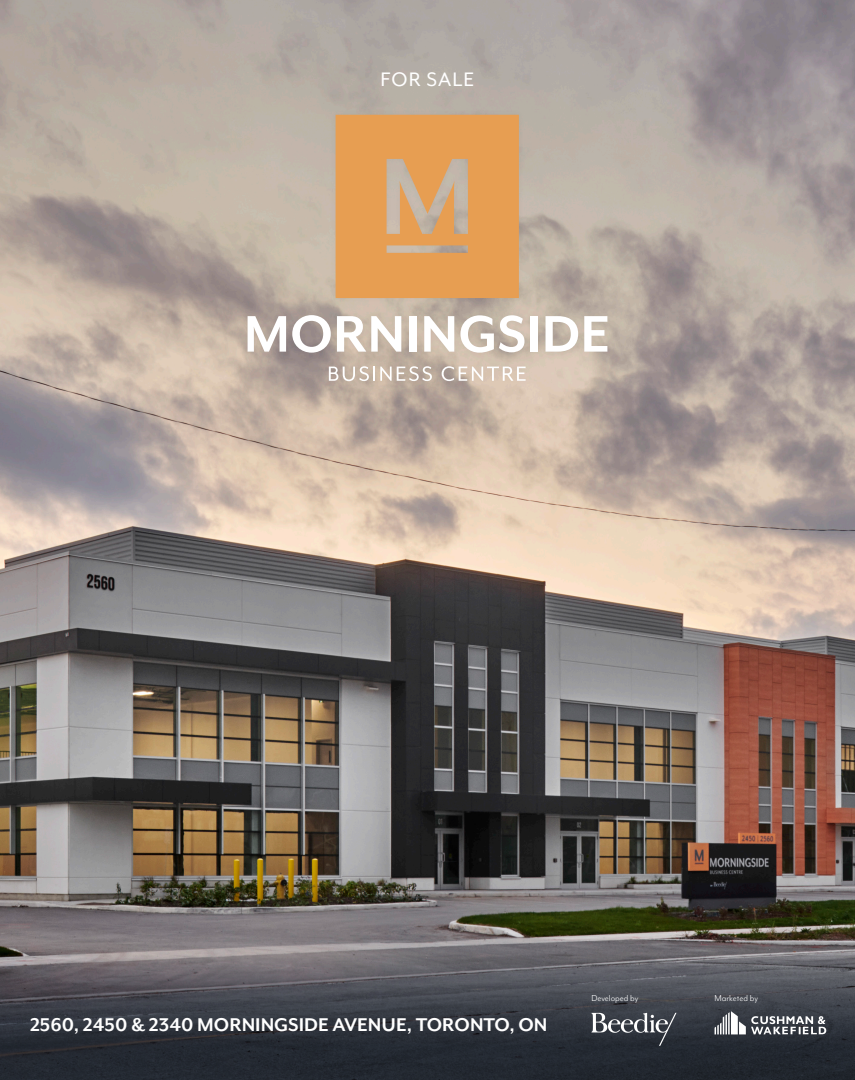
<style>
.page{position:relative;width:855px;height:1080px;background:#fff}
.page>*{position:absolute;margin:0;border:0;box-sizing:border-box;transform-origin:0 0}
.t1{font:22.5px "Mr Eaves Mod OT";letter-spacing:.05em;color:#fff}
.t2{font:700 21.25px "Mr Eaves Mod OT";color:#fff}
.t3{font:10px "Mr Eaves Mod OT";color:#fff}
</style>
<div class="page">
<img style="left:0;top:0;width:855px;height:934px">
<div style="left:241px;top:109px;width:373px;height:278px;background:#231f20;opacity:.05"></div>
<svg style="left:336px;top:115px;width:183px;height:183px;background:#e2a05c"></svg>
<svg style="left:248px;top:316px;width:38px;height:36px"></svg>
<svg style="left:292px;top:315px;width:39px;height:38px"></svg>
<svg style="left:337px;top:316px;width:64px;height:36px"></svg>
<div style="left:409px;top:316px;width:7px;height:36px;background:#fff"></div>
<svg style="left:424px;top:316px;width:30px;height:36px"></svg>
<svg style="left:460px;top:315px;width:65px;height:38px"></svg>
<div style="left:530px;top:316px;width:8px;height:36px;background:#fff"></div>
<svg style="left:546px;top:316px;width:32px;height:36px"></svg>
<svg style="left:584px;top:316px;width:23px;height:36px"></svg>
<svg style="left:329px;top:366px;width:103px;height:15px"></svg>
<svg style="left:442px;top:366px;width:84px;height:15px"></svg>
<svg style="left:0;top:934px;width:855px;height:146px;background:#494a51"></svg>
<svg style="left:591px;top:1013px;width:86px;height:33px;background:#52565e"></svg>
<svg style="left:715px;top:1011px;width:111px;height:23px"></svg>
<p class="t1" style="left:381px;top:67px;width:95px">FOR SALE</p>
<p class="t2" style="left:30px;top:1013px;width:519px">2560, 2450 &amp; 2340 MORNINGSIDE AVENUE, TORONTO, ON</p>
<p class="t3" style="left:591px;top:993px;width:49px">Developed by</p>
<p class="t3" style="left:715px;top:993px;width:45px">Marketed by</p>
</div>
